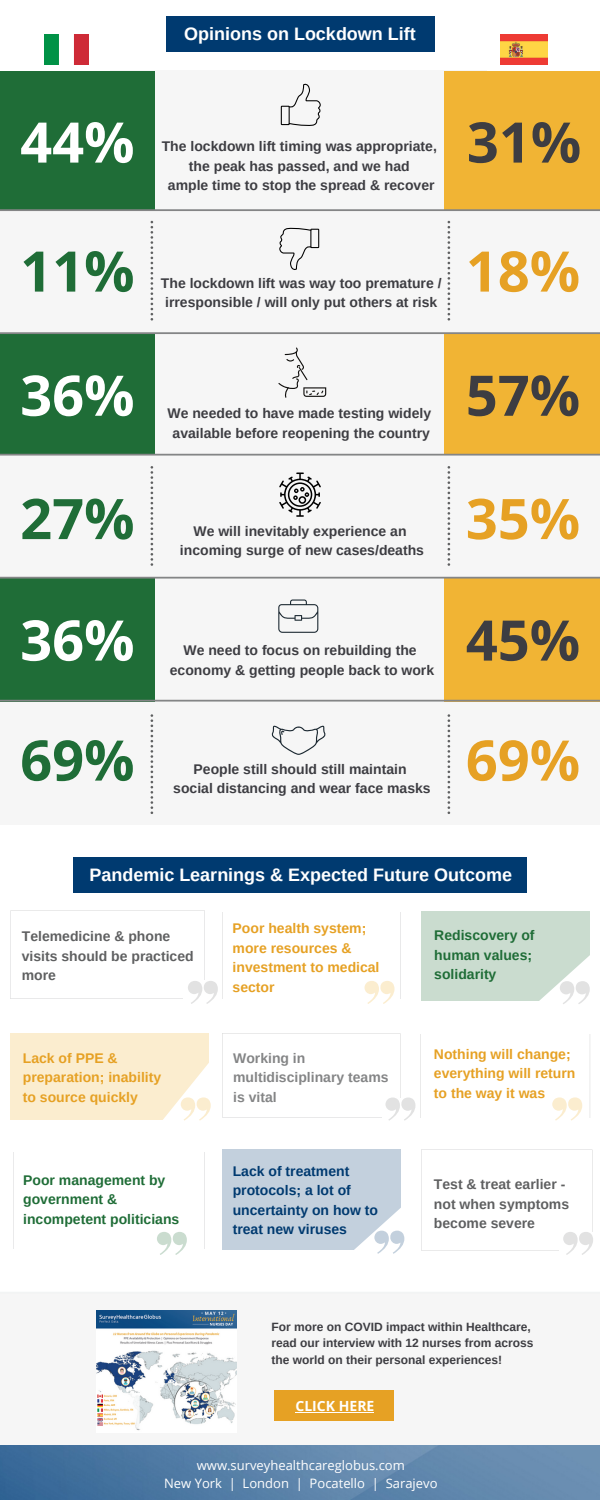
<style>
.page{position:relative;width:600px;height:1500px;background:#fff}
.page>*{position:absolute;margin:0;border:0;box-sizing:border-box;transform-origin:0 0}
.t1{font:700 56px "Open Sans";color:#1f6d37}
.t2{font:700 56px "Open Sans";color:#e6a124}
.t3{font:700 56px "Open Sans";color:#fff}
.t4{font:700 56px "Open Sans";color:#3d3d42}
.t5{font:700 18px "Arimo";color:#fff}
.t6{font:700 14px/19.5px "Arimo";color:#3d3d42;text-align:center}
.t7{font:700 14px/19.5px "Arimo";color:#e6a124}
.t8{font:700 14px/19.5px "Arimo";color:#5f6061}
.t9{font:700 14px/19.5px "Arimo";color:#1f6d37}
.t10{font:700 14px/19.5px "Arimo";color:#003a70}
.t11{font:700 14px/19.5px "Arimo";color:#848586}
.t12{font:700 14px "Open Sans";color:#fff}
.t13{font:13px/18px "Open Sans";color:#fff;text-align:center}
.t14{font:700 12px/16.5px "Arimo";color:#3d3d42}
</style>
<div class="page">
<div style="left:110px;top:71px;width:376px;height:732px;background:#f6f6f6"></div>
<div style="left:0;top:71px;width:155px;height:751px;background:#1f6d37"></div>
<div style="left:445px;top:71px;width:155px;height:752px;background:#f1b434"></div>
<div style="left:0;top:702px;width:600px;height:122px;background:#f6f6f6"></div>
<div style="left:0;top:455px;width:600px;height:123px;background:#f6f6f6"></div>
<svg style="left:0;top:577px;width:600px;height:2px"></svg>
<svg style="left:271px;top:726px;width:55px;height:29px"></svg>
<svg style="left:0;top:700px;width:600px;height:2px"></svg>
<svg style="left:278px;top:347px;width:48px;height:51px"></svg>
<svg style="left:278px;top:600px;width:40px;height:33px"></svg>
<svg style="left:279px;top:473px;width:42px;height:44px"></svg>
<svg style="left:0;top:454px;width:600px;height:2px"></svg>
<svg style="left:280px;top:84px;width:41px;height:42px"></svg>
<div style="left:0;top:210px;width:600px;height:123px;background:#f6f6f6"></div>
<svg style="left:279px;top:228px;width:41px;height:42px"></svg>
<svg style="left:0;top:209px;width:600px;height:2px"></svg>
<svg style="left:0;top:332px;width:600px;height:2px"></svg>
<svg style="left:151px;top:221px;width:2px;height:100px"></svg>
<svg style="left:448px;top:221px;width:2px;height:100px"></svg>
<svg style="left:151px;top:466px;width:2px;height:100px"></svg>
<svg style="left:448px;top:466px;width:2px;height:100px"></svg>
<svg style="left:151px;top:714px;width:2px;height:100px"></svg>
<svg style="left:448px;top:714px;width:2px;height:100px"></svg>
<div style="left:0;top:1293px;width:600px;height:192px;background:#f6f6f6"></div>
<img style="left:0;top:1445px;width:600px;height:55px">
<img style="left:96px;top:1310px;width:140px;height:120px">
<div style="left:275px;top:1391px;width:119px;height:30px;background:#e6a124"></div>
<div style="left:166px;top:16px;width:269px;height:36px;background:#003a70"></div>
<img style="left:501px;top:35px;width:46px;height:29px">
<img style="left:45px;top:35px;width:44px;height:29px">
<div style="left:74px;top:857px;width:453px;height:36px;background:#003a70"></div>
<svg style="left:0;top:1292px;width:600px;height:1px"></svg>
<svg style="left:10px;top:910px;width:583px;height:345px"></svg>
<div style="left:9px;top:1139px;width:210px;height:13px;background:#fff"></div>
<hr style="left:296px;top:1412px;width:78px;height:1px;background:#fff">
<p class="t5" style="left:184px;top:24px;width:233px">Opinions on Lockdown Lift</p>
<h1 class="t3" style="left:20px;top:103px;width:116px">44%</h1>
<h1 class="t1" style="left:20px;top:232px;width:116px">11%</h1>
<p class="t6" style="left:162px;top:136px;width:277px">The lockdown lift timing was appropriate, the peak has passed, and we had</p>
<p class="t6" style="left:168px;top:175px;width:268px">ample time to stop the spread &amp; recover</p>
<p class="t6" style="left:161px;top:273px;width:282px">The lockdown lift was way too premature /</p>
<p class="t6" style="left:165px;top:292px;width:274px">irresponsible / will only put others at risk</p>
<h1 class="t4" style="left:467px;top:103px;width:116px">31%</h1>
<h1 class="t2" style="left:466px;top:232px;width:116px">18%</h1>
<h1 class="t3" style="left:20px;top:356px;width:116px">36%</h1>
<h1 class="t4" style="left:466px;top:356px;width:116px">57%</h1>
<p class="t6" style="left:168px;top:403px;width:265px">We needed to have made testing widely available before reopening the country</p>
<h1 class="t1" style="left:20px;top:479px;width:116px">27%</h1>
<h1 class="t2" style="left:466px;top:479px;width:116px">35%</h1>
<p class="t6" style="left:180px;top:521px;width:246px">We will inevitably experience an incoming surge of new cases/deaths</p>
<h1 class="t3" style="left:20px;top:601px;width:116px">36%</h1>
<h1 class="t4" style="left:466px;top:601px;width:116px">45%</h1>
<p class="t6" style="left:170px;top:640px;width:266px">We need to focus on rebuilding the economy &amp; getting people back to work</p>
<h1 class="t1" style="left:20px;top:721px;width:116px">69%</h1>
<h1 class="t2" style="left:466px;top:721px;width:116px">69%</h1>
<p class="t6" style="left:173px;top:759px;width:259px">People still should still maintain<br>social distancing and wear face masks</p>
<p class="t5" style="left:89px;top:865px;width:424px">Pandemic Learnings &amp; Expected Future Outcome</p>
<p class="t8" style="left:22px;top:927px;width:173px">Telemedicine &amp; phone visits should be practiced more</p>
<p class="t7" style="left:23px;top:1048px;width:140px">Lack of PPE &amp; preparation; inability to source quickly</p>
<p class="t9" style="left:23px;top:1170px;width:158px">Poor management by government &amp; incompetent politicians</p>
<p class="t7" style="left:233px;top:918px;width:148px">Poor health system; more resources &amp; investment to medical sector</p>
<p class="t11" style="left:233px;top:1048px;width:157px">Working in multidisciplinary teams is vital</p>
<p class="t10" style="left:233px;top:1161px;width:147px">Lack of treatment protocols; a lot of uncertainty on how to treat new viruses</p>
<p class="t9" style="left:434px;top:926px;width:102px">Rediscovery of human values; solidarity</p>
<p class="t7" style="left:434px;top:1044px;width:143px">Nothing will change; everything will return to the way it was</p>
<p class="t8" style="left:434px;top:1174px;width:137px">Test &amp; treat earlier - not when symptoms become severe</p>
<p class="t14" style="left:272px;top:1318px;width:263px">For more on COVID impact within Healthcare, read our interview with 12 nurses from across the world on their personal experiences!</p>
<p class="t12" style="left:296px;top:1396px;width:80px">CLICK HERE</p>
<p class="t13" style="left:164px;top:1456px;width:275px">www.surveyhealthcareglobus.com<br>New York | London | Pocatello | Sarajevo</p>
</div>
